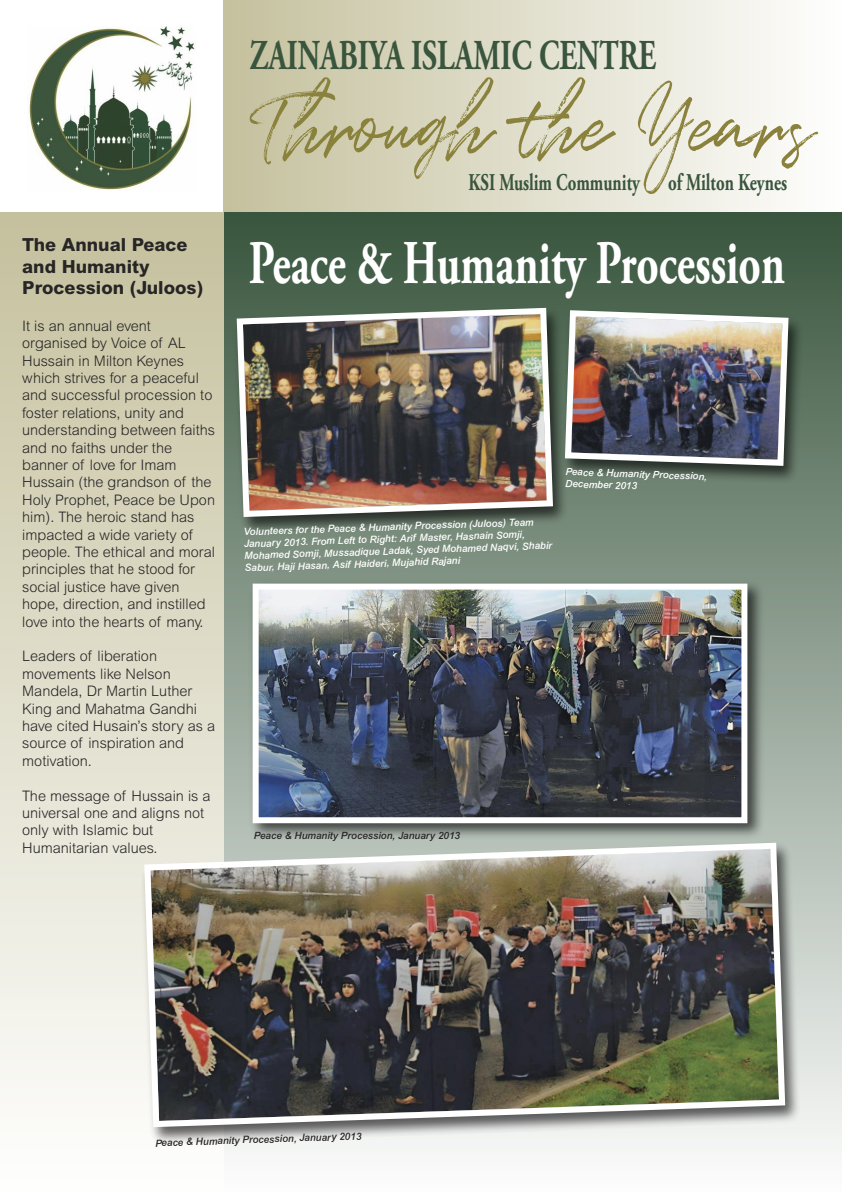
<style>
.page{position:relative;width:842px;height:1192px;background:#fff}
.page>*{position:absolute;margin:0;border:0;box-sizing:border-box;transform-origin:0 0}
.t1{font:103.3px "Quentin";color:#8a823c;scale:.7 1}
.t2{font:700 62px "Adobe Garamond Pro";color:#fff;scale:.7 1}
.t3{font:700 42.5px "Adobe Garamond Pro";color:#39553d;scale:.7 1}
.t4{font:700 24px "Adobe Garamond Pro";color:#39553d;scale:.7 1}
.t5{font:800 18px/21.6px "Arial";color:#272526}
.t6{font:300 14.5px/17.4px "Arial";color:#272526}
.t7{font:italic 500 10px/12px "Arial";color:#fff}
.t8{font:italic 500 10px "Arial";color:#272526}
</style>
<div class="page">
<div style="left:223px;top:0;width:619px;height:213px;background:linear-gradient(to right,#c5c09d,#fefefe)"></div>
<div style="left:223px;top:213px;width:619px;height:979px;background:linear-gradient(to bottom,#38553d,#fdfdfd)"></div>
<div style="left:0;top:213px;width:223px;height:979px;background:linear-gradient(to bottom,#c5c09d,#fefefe)"></div>
<img style="left:29px;top:27px;width:166px;height:163px">
<img style="left:248px;top:579px;width:517px;height:259px">
<img style="left:260px;top:591px;width:480px;height:225px">
<div style="left:253px;top:584px;width:494px;height:239px;border:6px solid #fff"></div>
<img style="left:232px;top:303px;width:339px;height:232px">
<img style="left:234px;top:305px;width:322px;height:215px">
<img style="left:140px;top:838px;width:663px;height:307px">
<img style="left:141px;top:840px;width:647px;height:290px">
<img style="left:560px;top:306px;width:246px;height:178px">
<img style="left:562px;top:307px;width:230px;height:162px">
<h3 class="t3" style="left:250px;top:39px;width:582px">ZAINABIYA ISLAMIC CENTRE</h3>
<p class="t5" style="left:22px;top:236px;width:183px">The Annual Peace and Humanity<br>Procession (Juloos)</p>
<p class="t6" style="left:22px;top:318px;width:194px">It is an annual event organised by Voice of AL<br>Hussain in Milton Keynes which strives for a peaceful and successful procession to foster relations, unity and understanding between faiths and no faiths under the banner of love for Imam<br>Hussain (the grandson of the<br>Holy Prophet, Peace be Upon him). The heroic stand has impacted a wide variety of people. The ethical and moral principles that he stood for social justice have given hope, direction, and instilled love into the hearts of many.</p>
<p class="t6" style="left:22px;top:649px;width:194px">Leaders of liberation movements like Nelson<br>Mandela, Dr Martin Luther<br>King and Mahatma Gandhi have cited Husain’s story as a source of inspiration and motivation.</p>
<p class="t6" style="left:22px;top:788px;width:190px">The message of Hussain is a universal one and aligns not only with Islamic but<br>Humanitarian values.</p>
<h1 class="t1" style="left:250px;top:59px;width:806px">Through the Years</h1>
<h3 class="t4" style="left:469px;top:173px;width:456px">KSI Muslim Community of Milton Keynes</h3>
<h2 class="t2" style="left:249px;top:239px;width:767px">Peace &amp; Humanity Procession</h2>
<p class="t7" style="left:243px;top:527px;width:309px;rotate:-2deg">Volunteers for the Peace &amp; Humanity Procession (Juloos) Team January 2013. From Left to Right: Arif Master, Hasnain Somji, Mohamed Somji, Mussadique Ladak, Syed Mohamed Naqvi, Shabir Sabur, Haji Hasan, Asif Haideri, Mujahid Rajani</p>
<p class="t7" style="left:566px;top:466px;width:143px;rotate:2deg">Peace &amp; Humanity Procession,<br>December 2013</p>
<p class="t8" style="left:254px;top:832px;width:208px">Peace &amp; Humanity Procession, January 2013</p>
<p class="t8" style="left:155px;top:1139px;width:208px;rotate:-2deg">Peace &amp; Humanity Procession, January 2013</p>
</div>
